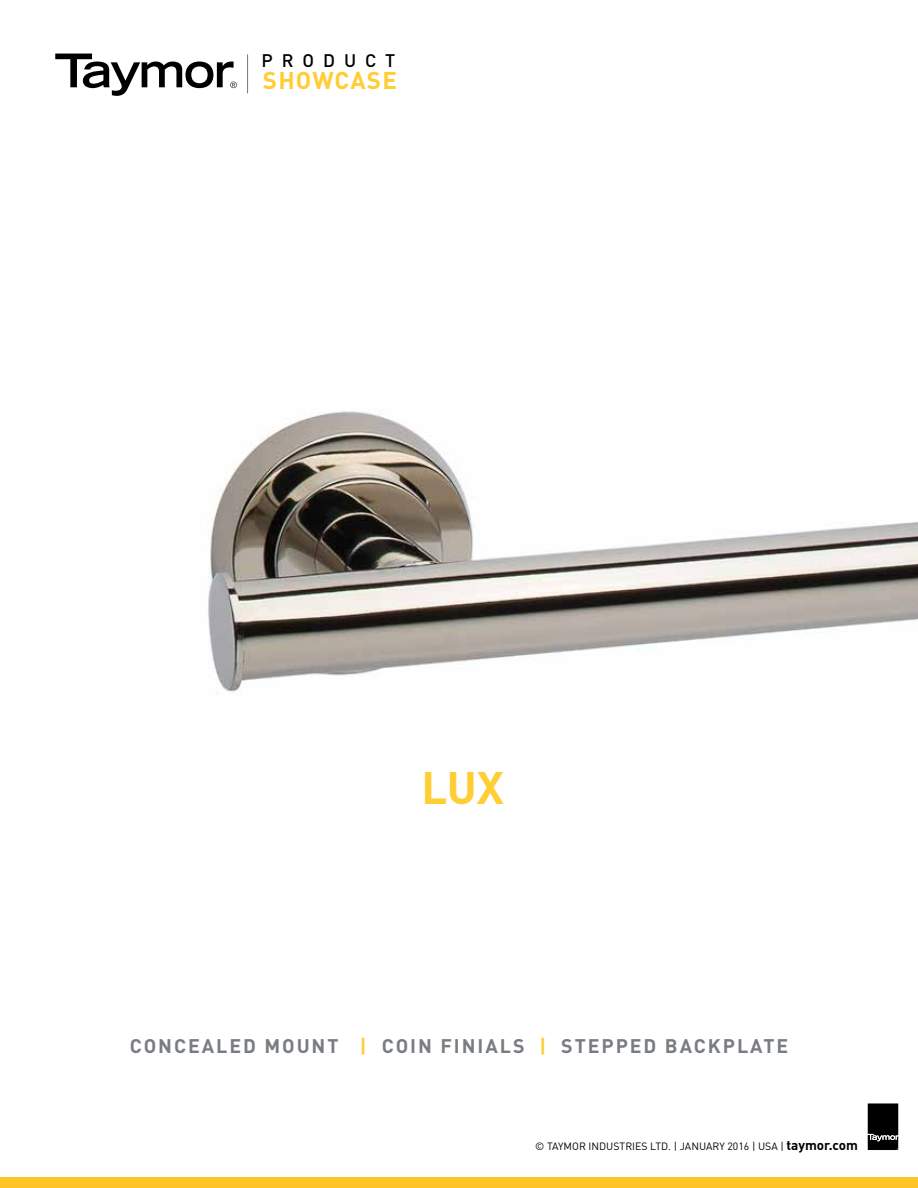
<style>
.page{position:relative;width:918px;height:1188px;background:#fff}
.page>*{position:absolute;margin:0;border:0;box-sizing:border-box;transform-origin:0 0}
.t1{font:700 45px "DIN";color:#ffce35}
.t2{font:700 24px "DIN";letter-spacing:.05em;color:#ffce35}
.t3{font:700 19.5px "DIN";letter-spacing:.1em;color:#797d82}
.t4{font:500 18px "DIN";letter-spacing:.5em;color:#000}
.t5{font:10.5px "DIN";color:#000}
.s1{color:#ffce35}
.s2{font-weight:700;font-size:13.5px}
</style>
<div class="page">
<svg style="left:55px;top:54px;width:182px;height:42px"></svg>
<hr style="left:247px;top:54px;width:1px;height:39px;background:#797d82">
<svg style="left:867px;top:1103px;width:31px;height:47px"></svg>
<div style="left:0;top:1178px;width:918px;height:10px;background:#ffc425"></div>
<img style="left:208px;top:411px;width:710px;height:281px">
<h3 class="t4" style="left:261px;top:49px;width:135px">PRODUCT</h3>
<h2 class="t2" style="left:263px;top:65px;width:135px">SHOWCASE</h2>
<h1 class="t1" style="left:421px;top:759px;width:84px">LUX</h1>
<h3 class="t3" style="left:130px;top:1033px;width:660px">CONCEALED MOUNT <span class="s1">|</span> COIN FINIALS <span class="s1">|</span> STEPPED BACKPLATE</h3>
<p class="t5" style="left:535px;top:1140px;width:324px">© TAYMOR INDUSTRIES LTD. | JANUARY 2016 | USA | <span class="s2">taymor.com</span></p>
</div>
